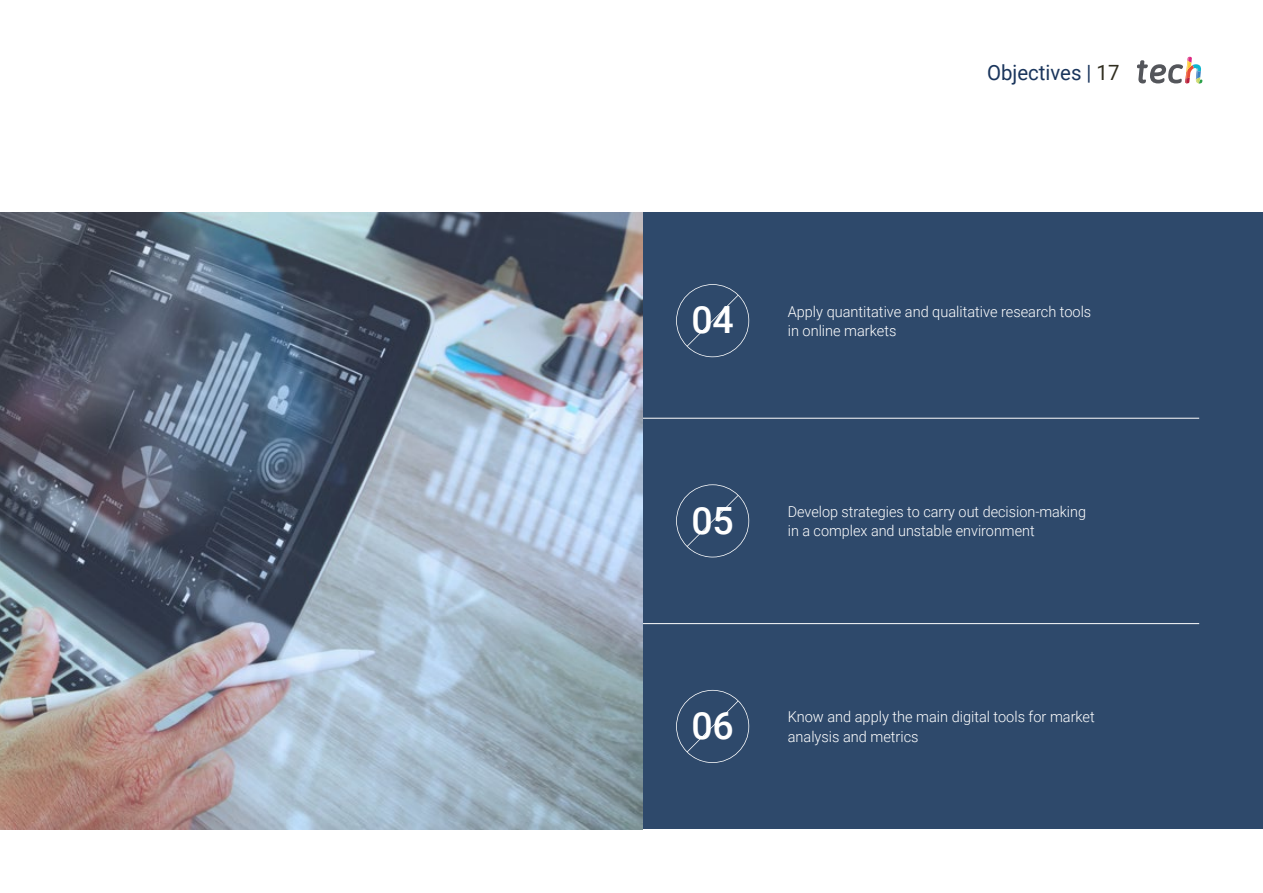
<style>
.page{position:relative;width:1263px;height:893px;background:#fff}
.page>*{position:absolute;margin:0;border:0;box-sizing:border-box;transform-origin:0 0}
.t1{font:500 37.5px "Roboto";color:#fff}
.t2{font:21px "Roboto";color:#1a355c}
.t3{font:300 15px/19.5px "Roboto";color:#fff}
.t4{font:300 15px "Roboto";color:#fff;scale:.96 1}
.s1{color:#312e20}
</style>
<div class="page">
<div style="left:642px;top:213px;width:621px;height:616px;background:#2e496b"></div>
<svg style="left:676px;top:284px;width:73px;height:73px"></svg>
<svg style="left:676px;top:484px;width:73px;height:73px"></svg>
<svg style="left:676px;top:690px;width:73px;height:73px"></svg>
<hr style="left:0;top:418px;width:1199px;height:1px;background:#fff">
<hr style="left:0;top:623px;width:1199px;height:1px;background:#fff">
<svg style="left:1137px;top:57px;width:65px;height:27px"></svg>
<img style="left:0;top:213px;width:642px;height:616px">
<h2 class="t2" style="left:987px;top:57px;width:134px">Objectives | <span class="s1">17</span></h2>
<h1 class="t1" style="left:691px;top:294px;width:44px">04</h1>
<p class="t3" style="left:788px;top:301px;width:305px">Apply quantitative and qualitative research tools</p>
<p class="t3" style="left:788px;top:320px;width:110px">in online markets</p>
<h1 class="t1" style="left:691px;top:494px;width:44px">05</h1>
<p class="t4" style="left:788px;top:501px;width:312px">Develop strategies to carry out decision-making</p>
<p class="t4" style="left:788px;top:520px;width:259px">in a complex and unstable environment</p>
<h1 class="t1" style="left:691px;top:699px;width:44px">06</h1>
<p class="t3" style="left:788px;top:707px;width:308px">Know and apply the main digital tools for market analysis and metrics</p>
</div>
